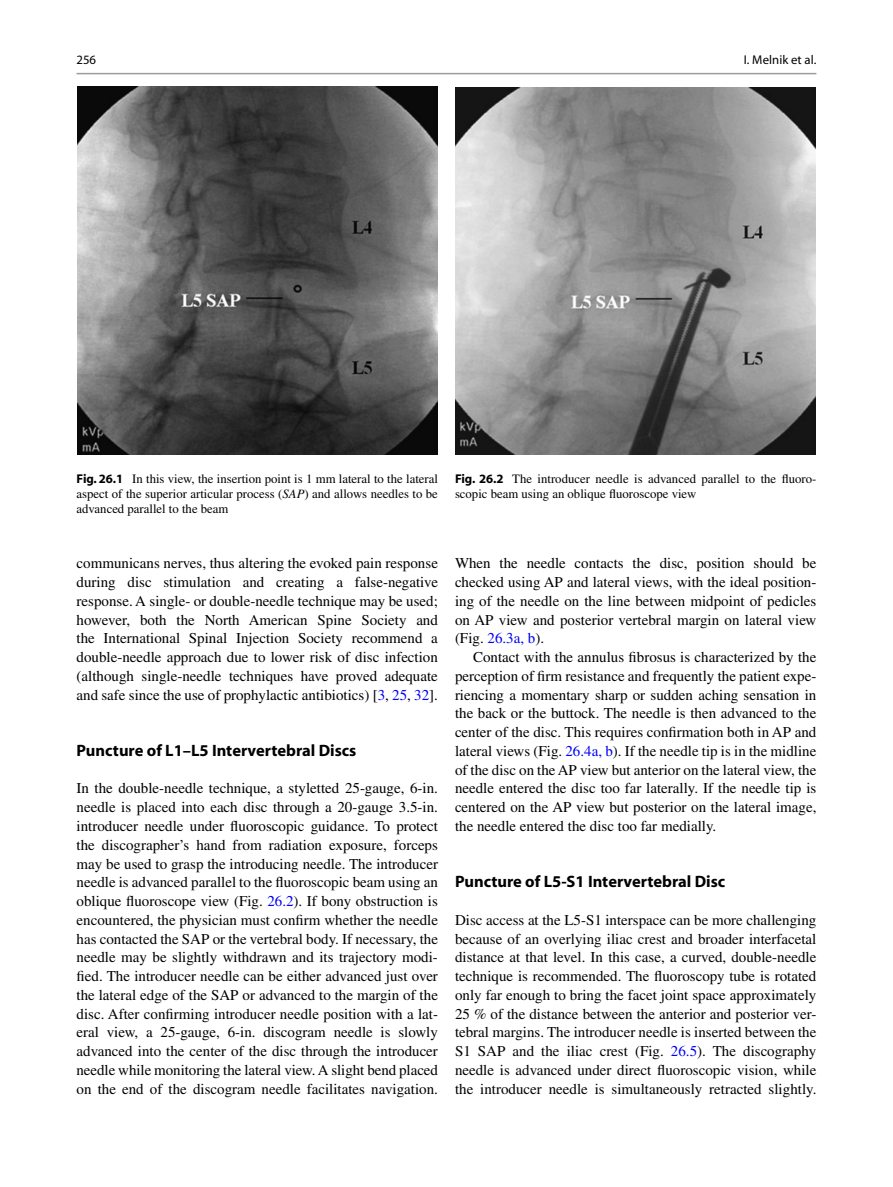
<style>
.page{position:relative;width:893px;height:1187px;background:#fff}
.page>*{position:absolute;margin:0;border:0;box-sizing:border-box;transform-origin:0 0}
.t1{font:700 16.5px "Xmwhjw Pytbhn Myriad";color:#000}
.t2{font:15px/18.8px "Jbwljm Cyjbjt Times";color:#000;text-align:justify}
.t3{font:12.75px/15px "Jbwljm Cyjbjt Times";color:#000;text-align:justify}
.t4{font:12.75px "Tsgxyh Xrbbcc Myriad";color:#000}
.s1{font-family:"Xmwhjw Pytbhn Myriad";font-weight:700}
.s2{font-family:"Wyvlch Gtsjhk Times";font-style:italic}
.s3{color:#0000fa}
</style>
<div class="page">
<img style="left:77px;top:87px;width:360px;height:367px">
<img style="left:456px;top:88px;width:360px;height:366px">
<hr style="left:77px;top:73px;width:739px;height:1px;background:#9c9c9c">
<p class="t4" style="left:77px;top:55px;width:21px">256</p>
<p class="t4" style="left:744px;top:55px;width:74px">I. Melnik et al.</p>
<p class="t3" style="left:77px;top:472px;width:363px"><span class="s1">Fig. 26.1</span> In this view, the insertion point is 1 mm lateral to the lateral aspect of the superior articular process ( <span class="s2">SAP</span> ) and allows needles to be advanced parallel to the beam</p>
<p class="t3" style="left:455px;top:472px;width:363px"><span class="s1">Fig. 26.2</span> The introducer needle is advanced parallel to the fluoro&shy;scopic beam using an oblique fluoroscope view</p>
<p class="t2" style="left:77px;top:555px;width:363px">communicans nerves, thus altering the evoked pain response during disc stimulation and creating a false-negative response. A single- or double-needle technique may be used; however, both the North American Spine Society and the International Spinal Injection Society recommend a double- needle approach due to lower risk of disc infection (although single-needle techniques have proved adequate and safe since the use of prophylactic antibiotics) [ <span class="s3">3</span> , <span class="s3">25</span> , <span class="s3">32</span> ].</p>
<p class="t1" style="left:77px;top:744px;width:281px">Puncture of L1–L5 Intervertebral Discs</p>
<p class="t2" style="left:77px;top:780px;width:363px">In the double-needle technique, a styletted 25-gauge, 6-in. needle is placed into each disc through a 20-gauge 3.5-in. introducer needle under fluoroscopic guidance. To protect the discographer’s hand from radiation exposure, forceps may be used to grasp the introducing needle. The introducer needle is advanced parallel to the fluoroscopic beam using an oblique fluoroscope view (Fig. <span class="s3">26.2</span> ). If bony obstruction is encountered, the physician must confirm whether the needle has contacted the SAP or the vertebral body. If necessary, the needle may be slightly withdrawn and its trajectory modi&shy;fied. The introducer needle can be either advanced just over the lateral edge of the SAP or advanced to the margin of the disc. After confirming introducer needle position with a lat&shy;eral view, a 25-gauge, 6-in. discogram needle is slowly advanced into the center of the disc through the introducer needle while monitoring the lateral view. A slight bend placed on the end of the discogram needle facilitates navigation.</p>
<p class="t2" style="left:455px;top:555px;width:363px">When the needle contacts the disc, position should be checked using AP and lateral views, with the ideal position&shy;ing of the needle on the line between midpoint of pedicles on AP view and posterior vertebral margin on lateral view (Fig. <span class="s3">26.3a, b</span> ).</p>
<p class="t2" style="left:455px;top:649px;width:363px;text-indent:18px">Contact with the annulus fibrosus is characterized by the perception of firm resistance and frequently the patient expe&shy;riencing a momentary sharp or sudden aching sensation in the back or the buttock. The needle is then advanced to the center of the disc. This requires confirmation both in AP and lateral views (Fig. <span class="s3">26.4a, b</span> ). If the needle tip is in the midline of the disc on the AP view but anterior on the lateral view, the needle entered the disc too far laterally. If the needle tip is centered on the AP view but posterior on the lateral image, the needle entered the disc too far medially.</p>
<p class="t1" style="left:455px;top:875px;width:272px">Puncture of L5-S1 Intervertebral Disc</p>
<p class="t2" style="left:455px;top:911px;width:363px">Disc access at the L5-S1 interspace can be more challenging because of an overlying iliac crest and broader interfacetal distance at that level. In this case, a curved, double-needle technique is recommended. The fluoroscopy tube is rotated only far enough to bring the facet joint space approximately 25 % of the distance between the anterior and posterior ver&shy;tebral margins. The introducer needle is inserted between the S1 SAP and the iliac crest (Fig. <span class="s3">26.5</span> ). The discography needle is advanced under direct fluoroscopic vision, while the introducer needle is simultaneously retracted slightly.</p>
</div>
